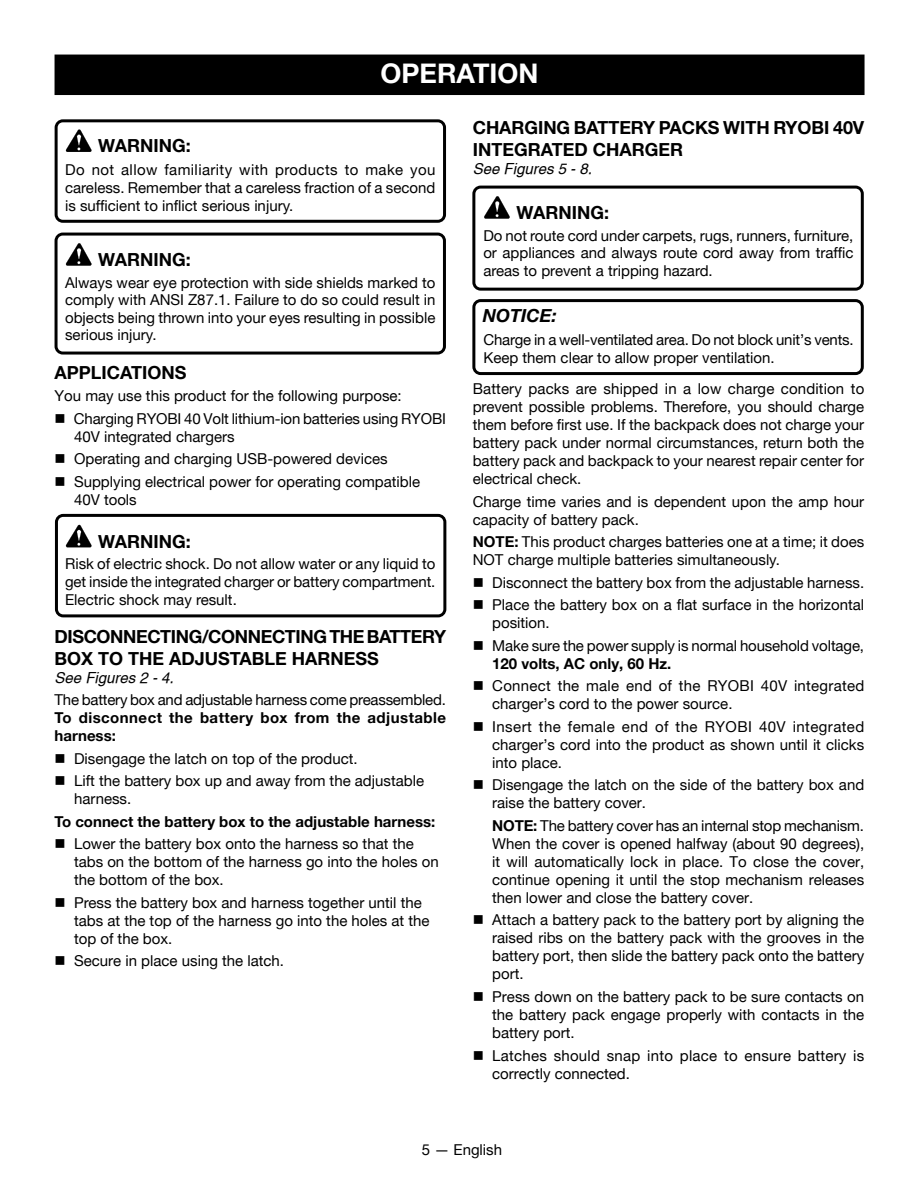
<style>
.page{position:relative;width:918px;height:1188px;background:#fff}
.page>*{position:absolute;margin:0;border:0;box-sizing:border-box;transform-origin:0 0}
.t1{font:700 27px "Helvetica Neue";color:#fff}
.t2{font:700 18px/21.6px "Helvetica Neue";color:#000}
.t3{font:700 18px/21.6px "Helvetica Neue";letter-spacing:-.02em;color:#000}
.t4{font:italic 700 18px "Helvetica Neue";color:#000}
.t5{font:15px/18px "Helvetica Neue";color:#000}
.t6{font:15px/18px "Helvetica Neue";letter-spacing:.02em;color:#000}
.t7{font:700 15px/18px "Helvetica Neue";letter-spacing:.03em;color:#000}
.t8{font:700 15px "Helvetica Neue";color:#000}
.t9{font:italic 15px "Helvetica";color:#000}
.s1{font-weight:700}
</style>
<div class="page">
<div style="left:55px;top:55px;width:810px;height:40px;background:#000"></div>
<svg style="left:472px;top:299px;width:392px;height:76px"></svg>
<svg style="left:55px;top:514px;width:391px;height:103px"></svg>
<svg style="left:472px;top:186px;width:392px;height:105px"></svg>
<svg style="left:55px;top:233px;width:391px;height:122px"></svg>
<svg style="left:55px;top:119px;width:391px;height:104px"></svg>
<h1 class="t1" style="left:381px;top:57px;width:159px">OPERATION</h1>
<p class="t2" style="left:98px;top:135px;width:94px">WARNING:</p>
<p class="t5" style="left:65px;top:160px;width:372px;text-align:justify">Do not allow familiarity with products to make you careless. Remember that a careless fraction of a second is sufficient to inflict serious injury.</p>
<p class="t2" style="left:98px;top:248px;width:94px">WARNING:</p>
<p class="t5" style="left:65px;top:274px;width:372px;line-height:17.5px;text-align:justify">Always wear eye protection with side shields marked to comply with ANSI Z87.1. Failure to do so could result in objects being thrown into your eyes resulting in possible serious injury.</p>
<p class="t2" style="left:55px;top:361px;width:133px">APPLICATIONS</p>
<p class="t5" style="left:55px;top:387px;width:349px">You may use this product for the following purpose:</p>
<p class="t5" style="left:74px;top:409px;width:374px;text-indent:-19px">■ Charging RYOBI 40 Volt lithium-ion batteries using RYOBI<br>40V integrated chargers</p>
<p class="t5" style="left:55px;top:450px;width:335px">■ Operating and charging USB-powered devices</p>
<p class="t5" style="left:74px;top:472px;width:348px;text-indent:-20px">■ Supplying electrical power for operating compatible<br>40V tools</p>
<p class="t2" style="left:98px;top:530px;width:94px">WARNING:</p>
<p class="t5" style="left:65px;top:555px;width:372px;line-height:17.5px;text-align:justify">Risk of electric shock. Do not allow water or any liquid to get inside the integrated charger or battery compartment.<br>Electric shock may result.</p>
<p class="t3" style="left:55px;top:625px;width:393px">DISCONNECTING/CONNECTING THE BATTERY<br>BOX TO THE ADJUSTABLE HARNESS</p>
<p class="t9" style="left:55px;top:669px;width:121px">See Figures 2 - 4.</p>
<p class="t5" style="left:55px;top:691px;width:393px">The battery box and adjustable harness come preassembled.</p>
<p class="t7" style="left:55px;top:708px;width:393px">To disconnect the battery box from the adjustable harness:</p>
<p class="t5" style="left:55px;top:749px;width:305px">■ Disengage the latch on top of the product.</p>
<p class="t5" style="left:74px;top:772px;width:352px;text-indent:-20px">■ Lift the battery box up and away from the adjustable harness.</p>
<p class="t8" style="left:55px;top:812px;width:382px">To connect the battery box to the adjustable harness:</p>
<p class="t5" style="left:74px;top:835px;width:366px;text-indent:-20px">■ Lower the battery box onto the harness so that the tabs on the bottom of the harness go into the holes on the bottom of the box.</p>
<p class="t5" style="left:74px;top:893px;width:357px;text-indent:-20px">■ Press the battery box and harness together until the tabs at the top of the harness go into the holes at the top of the box.</p>
<p class="t5" style="left:55px;top:952px;width:231px">■ Secure in place using the latch.</p>
<p class="t2" style="left:473px;top:117px;width:393px">CHARGING BATTERY PACKS WITH RYOBI 40V<br>INTEGRATED CHARGER</p>
<p class="t9" style="left:473px;top:160px;width:121px">See Figures 5 - 8.</p>
<p class="t2" style="left:517px;top:201px;width:94px">WARNING:</p>
<p class="t5" style="left:483px;top:227px;width:372px;line-height:17.5px;text-align:justify">Do not route cord under carpets, rugs, runners, furniture, or appliances and always route cord away from traffic areas to prevent a tripping hazard.</p>
<p class="t4" style="left:483px;top:305px;width:76px">NOTICE:</p>
<p class="t5" style="left:483px;top:330px;width:372px">Charge in a well-ventilated area. Do not block unit’s vents.<br>Keep them clear to allow proper ventilation.</p>
<p class="t5" style="left:473px;top:380px;width:393px;text-align:justify">Battery packs are shipped in a low charge condition to prevent possible problems. Therefore, you should charge them before first use. If the backpack does not charge your battery pack under normal circumstances, return both the battery pack and backpack to your nearest repair center for electrical check.</p>
<p class="t5" style="left:473px;top:492px;width:393px">Charge time varies and is dependent upon the amp hour capacity of battery pack.</p>
<p class="t5" style="left:473px;top:533px;width:393px"><span class="s1">NOTE:</span> This product charges batteries one at a time; it does<br>NOT charge multiple batteries simultaneously.</p>
<p class="t5" style="left:473px;top:573px;width:393px">■ Disconnect the battery box from the adjustable harness.</p>
<p class="t5" style="left:492px;top:596px;width:374px;text-indent:-20px">■ Place the battery box on a flat surface in the horizontal position.</p>
<p class="t5" style="left:492px;top:636px;width:373px;text-indent:-19px">■ Make sure the power supply is normal household voltage,<br><span class="s1">120 volts, AC only, 60 Hz.</span></p>
<p class="t6" style="left:492px;top:677px;width:374px;text-indent:-20px">■ Connect the male end of the RYOBI 40V integrated charger’s cord to the power source.</p>
<p class="t5" style="left:492px;top:717px;width:374px;text-align:justify;text-indent:-20px">■ Insert the female end of the RYOBI 40V integrated charger’s cord into the product as shown until it clicks into place.</p>
<p class="t5" style="left:492px;top:776px;width:374px;text-indent:-20px">■ Disengage the latch on the side of the battery box and raise the battery cover.</p>
<p class="t5" style="left:492px;top:816px;width:374px;text-align:justify"><span class="s1">NOTE:</span> The battery cover has an internal stop mechanism.<br>When the cover is opened halfway (about 90 degrees), it will automatically lock in place. To close the cover, continue opening it until the stop mechanism releases then lower and close the battery cover.</p>
<p class="t5" style="left:492px;top:911px;width:374px;text-align:justify;text-indent:-20px">■ Attach a battery pack to the battery port by aligning the raised ribs on the battery pack with the grooves in the battery port, then slide the battery pack onto the battery port.</p>
<p class="t5" style="left:492px;top:987px;width:373px;text-align:justify;text-indent:-20px">■ Press down on the battery pack to be sure contacts on the battery pack engage properly with contacts in the battery port.</p>
<p class="t6" style="left:492px;top:1046px;width:374px;text-indent:-20px">■ Latches should snap into place to ensure battery is correctly connected.</p>
<p class="t5" style="left:422px;top:1140px;width:82px">5 — English</p>
</div>
